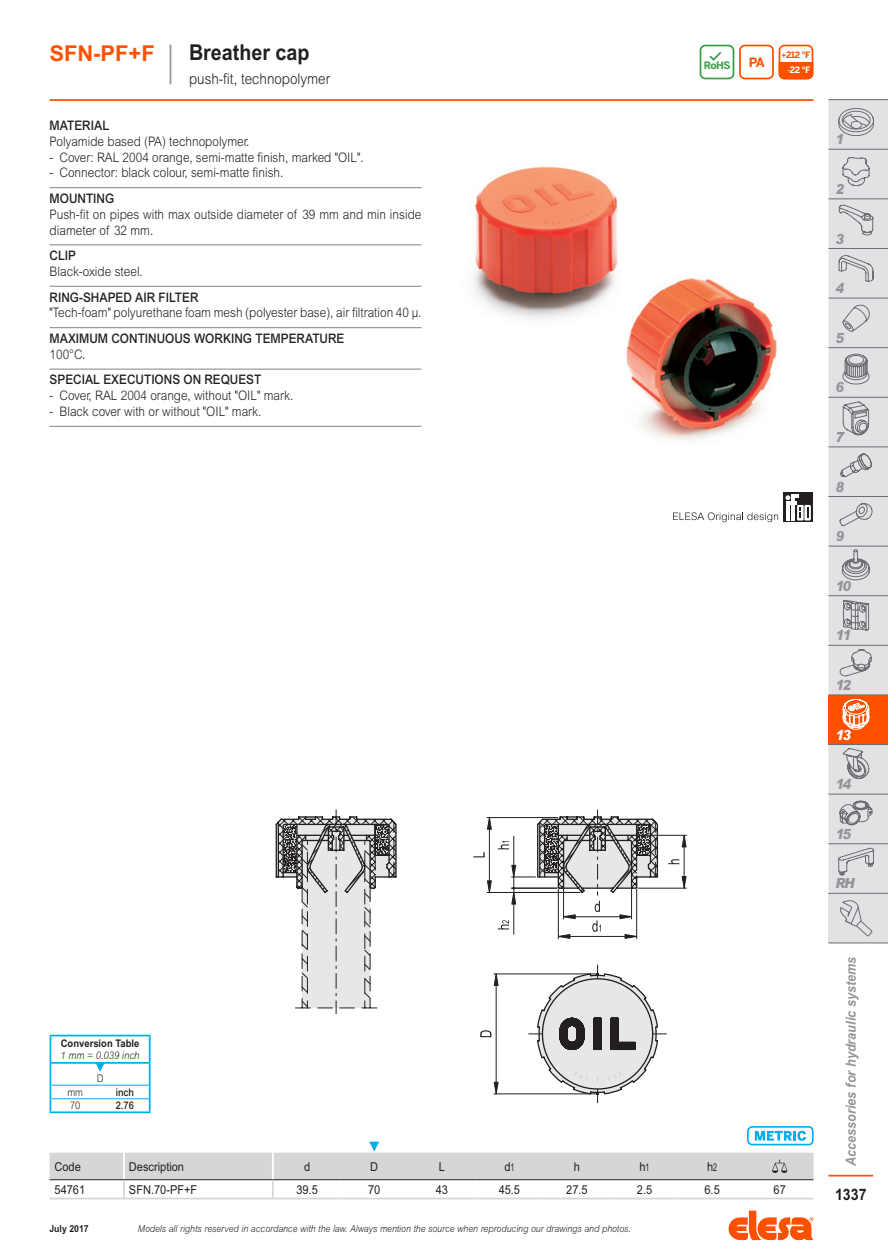
<style>
.page{position:relative;width:888px;height:1260px;background:#fff}
.page>*{position:absolute;margin:0;border:0;box-sizing:border-box;transform-origin:0 0}
.cella_layout{font:700 21.88px "Arial MT Std";color:#231f20;scale:.9 1}
.cella_layout-2{font:700 21.88px "Arial MT Std";color:#ff5000}
.number_page{font:700 15.75px "Arial MT Std";color:#231f20;scale:.9 1}
.cella_layout-3{font:300 14.88px "Arial MT Std";color:#231f20;scale:.9 1}
.t1{font:italic 700 14px "Arial MT Std";color:#939598;scale:.9 1}
.t2{font:italic 900 14px "Arial MT Std";letter-spacing:-.1em;color:#939598;scale:.9 1}
.t3{font:italic 900 14px "Arial MT Std";color:#fff;scale:.9 1}
.cella_layout-4{font:300 13.12px/15.8px "Arial MT Std";color:#231f20;scale:.9 1}
.cella_layout-5{font:500 13.12px/15.8px "Arial MT Std";color:#231f20;scale:.9 1}
.cella_layout-6{font:700 12.78px "Benton Sans";color:#ff5000}
.cella_layout-7{font:12.25px "Arial MT Std";color:#231f20;scale:.9 1}
.conversion_Table{font:700 10.5px "Arial MT Std";color:#231f20;scale:.9 1}
.mm_inch{font:italic 300 10.5px "Arial MT Std";color:#231f20;scale:.9 1}
.colonna_inch{font:500 10.5px "Arial MT Std";color:#231f20;scale:.9 1}
.colonna_mm{font:300 10.5px "Arial MT Std";color:#231f20;scale:.9 1}
.quota_conversion{font:300 10.5px "Arial MT Std";color:#231f20;scale:.9 1}
.cella_layout-8{font:700 10.15px "Benton Sans";color:#399f47}
.t4{font:italic 300 9.62px "Arial MT Std";color:#231f20;scale:.9 1}
.t5{font:700 9.62px "Arial MT Std";color:#231f20;scale:.9 1}
.cella_layout-9{font:700 8.75px/15.6px "Benton Sans";color:#ff5000;text-align:right}
.s1{font-weight:500}
.s2{font-weight:300}
.s3{font-size:7.7px}
.s4{font-size:7.7px;color:#fff}
.s5{color:#fff}
.s6{font-size:10.67px}
</style>
<div class="page">
<svg style="left:828px;top:100px;width:60px;height:793px;background:#e2e3e5"></svg>
<div style="left:828px;top:695px;width:60px;height:50px;background:#ff5000"></div>
<div style="left:828px;top:893px;width:60px;height:50px;background:#e1e2e4"></div>
<hr style="left:828px;top:99px;width:60px;height:1px;background:#6c6d70">
<hr style="left:828px;top:149px;width:60px;height:1px;background:#6c6d70">
<hr style="left:828px;top:198px;width:60px;height:1px;background:#6c6d70">
<hr style="left:828px;top:248px;width:60px;height:1px;background:#6c6d70">
<hr style="left:828px;top:298px;width:60px;height:1px;background:#6c6d70">
<hr style="left:828px;top:347px;width:60px;height:1px;background:#6c6d70">
<hr style="left:828px;top:397px;width:60px;height:1px;background:#6c6d70">
<hr style="left:828px;top:446px;width:60px;height:1px;background:#6c6d70">
<hr style="left:828px;top:496px;width:60px;height:1px;background:#6c6d70">
<hr style="left:828px;top:546px;width:60px;height:1px;background:#6c6d70">
<hr style="left:828px;top:595px;width:60px;height:1px;background:#6c6d70">
<hr style="left:828px;top:645px;width:60px;height:1px;background:#6c6d70">
<hr style="left:828px;top:694px;width:60px;height:1px;background:#6c6d70">
<hr style="left:828px;top:744px;width:60px;height:1px;background:#6c6d70">
<hr style="left:828px;top:794px;width:60px;height:1px;background:#6c6d70">
<hr style="left:828px;top:843px;width:60px;height:1px;background:#6c6d70">
<hr style="left:828px;top:893px;width:60px;height:1px;background:#6c6d70">
<hr style="left:828px;top:943px;width:60px;height:1px;background:#6c6d70">
<svg style="left:838px;top:108px;width:36px;height:28px"></svg>
<svg style="left:838px;top:157px;width:36px;height:719px;background:#d2cac8"></svg>
<svg style="left:839px;top:900px;width:34px;height:36px"></svg>
<hr style="left:50px;top:99px;width:764px;height:2px;background:#ff5000">
<svg style="left:729px;top:1211px;width:85px;height:29px"></svg>
<hr style="left:828px;top:1175px;width:45px;height:2px;background:#ff5000">
<hr style="left:170px;top:45px;width:1px;height:39px;background:#939598">
<svg style="left:700px;top:45px;width:113px;height:34px"></svg>
<hr style="left:50px;top:187px;width:371px;height:1px;background:#808285">
<hr style="left:50px;top:244px;width:371px;height:1px;background:#808285">
<hr style="left:50px;top:286px;width:371px;height:1px;background:#808285">
<hr style="left:50px;top:327px;width:371px;height:1px;background:#808285">
<hr style="left:50px;top:369px;width:371px;height:1px;background:#808285">
<hr style="left:50px;top:426px;width:371px;height:1px;background:#808285">
<img style="left:474px;top:166px;width:304px;height:274px">
<svg style="left:673px;top:512px;width:105px;height:10px"></svg>
<div style="left:783px;top:492px;width:30px;height:30px;background:#231f20"></div>
<svg style="left:785px;top:494px;width:26px;height:27px"></svg>
<svg style="left:282px;top:810px;width:405px;height:293px"></svg>
<svg style="left:50px;top:1126px;width:764px;height:73px"></svg>
<hr style="left:50px;top:1035px;width:50px;height:1px;background:#00aeef">
<hr style="left:100px;top:1035px;width:51px;height:1px;background:#00aeef">
<hr style="left:50px;top:1062px;width:50px;height:2px;background:#00aeef">
<hr style="left:100px;top:1062px;width:51px;height:2px;background:#00aeef">
<hr style="left:149px;top:1036px;width:2px;height:26px;background:#00aeef">
<hr style="left:149px;top:1064px;width:2px;height:21px;background:#00aeef">
<hr style="left:51px;top:1085px;width:49px;height:1px;background:#00aeef">
<hr style="left:100px;top:1085px;width:49px;height:1px;background:#00aeef">
<svg style="left:50px;top:1036px;width:1px;height:75px"></svg>
<hr style="left:51px;top:1098px;width:49px;height:1px;background:#00aeef">
<hr style="left:50px;top:1111px;width:50px;height:2px;background:#00aeef">
<hr style="left:100px;top:1098px;width:49px;height:1px;background:#00aeef">
<svg style="left:149px;top:1085px;width:2px;height:26px"></svg>
<hr style="left:100px;top:1111px;width:51px;height:2px;background:#00aeef">
<svg style="left:95px;top:1063px;width:10px;height:9px"></svg>
<p class="cella_layout-2" style="left:50px;top:40px;width:107px">SFN-PF+F</p>
<p class="cella_layout" style="left:189px;top:40px;width:135px">Breather cap</p>
<p class="cella_layout-3" style="left:189px;top:71px;width:158px">push-fit, technopolymer</p>
<p class="cella_layout-4" style="left:50px;top:118px;width:223px"><span class="s1">MATERIAL<br></span>Polyamide based (PA) technopolymer.</p>
<p class="cella_layout-4" style="left:50px;top:149px;width:350px">- Cover: RAL 2004 orange, semi-matte finish, marked "OIL".</p>
<p class="cella_layout-4" style="left:50px;top:160px;width:261px;line-height:25.7px">- Connector: black colour, semi-matte finish.<br><span class="s1">MOUNTING</span></p>
<p class="cella_layout-4" style="left:50px;top:206px;width:415px">Push-fit on pipes with max outside diameter of 39 mm and min inside diameter of 32 mm.</p>
<p class="cella_layout-4" style="left:50px;top:248px;width:105px"><span class="s1">CLIP<br></span>Black-oxide steel.</p>
<p class="cella_layout-4" style="left:50px;top:289px;width:415px"><span class="s1">RING-SHAPED AIR FILTER<br></span>"Tech-foam" polyurethane foam mesh (polyester base), air filtration 40 µ.</p>
<p class="cella_layout-5" style="left:50px;top:330px;width:329px">MAXIMUM CONTINUOUS WORKING TEMPERATURE<br><span class="s2">100°C.</span></p>
<p class="cella_layout-5" style="left:50px;top:372px;width:237px">SPECIAL EXECUTIONS ON REQUEST</p>
<p class="cella_layout-4" style="left:50px;top:388px;width:272px">- Cover, RAL 2004 orange, without "OIL" mark.</p>
<p class="cella_layout-4" style="left:50px;top:403px;width:237px">- Black cover with or without "OIL" mark.</p>
<p class="cella_layout-8" style="left:704px;top:59px;width:28px">RoHS</p>
<p class="cella_layout-6" style="left:749px;top:55px;width:18px">PA</p>
<p class="cella_layout-9" style="left:782px;top:47px;width:30px"><span class="s3">+</span>212 °F <span class="s4">-</span><span class="s5">22 °F</span></p>
<p class="t2" style="left:835px;top:131px;width:11px">1</p>
<p class="t2" style="left:835px;top:180px;width:11px">2</p>
<p class="t2" style="left:835px;top:230px;width:11px">3</p>
<p class="t2" style="left:835px;top:279px;width:11px">4</p>
<p class="t2" style="left:835px;top:329px;width:11px">5</p>
<p class="t2" style="left:835px;top:379px;width:11px">6</p>
<p class="t2" style="left:835px;top:428px;width:11px">7</p>
<p class="t2" style="left:835px;top:478px;width:11px">8</p>
<p class="t2" style="left:835px;top:527px;width:11px">9</p>
<p class="t2" style="left:835px;top:577px;width:19px">10</p>
<p class="t2" style="left:835px;top:627px;width:19px">11</p>
<p class="t2" style="left:835px;top:676px;width:19px">12</p>
<p class="t3" style="left:835px;top:726px;width:19px">13</p>
<p class="t2" style="left:835px;top:776px;width:19px">14</p>
<p class="t2" style="left:835px;top:825px;width:19px">15</p>
<p class="t2" style="left:835px;top:875px;width:23px">RH</p>
<p class="conversion_Table" style="left:61px;top:1037px;width:89px">Conversion Table</p>
<p class="mm_inch" style="left:61px;top:1050px;width:89px">1 mm = 0.039 inch</p>
<p class="quota_conversion" style="left:97px;top:1073px;width:9px">D</p>
<p class="colonna_mm" style="left:67px;top:1086px;width:19px">mm</p>
<p class="colonna_inch" style="left:116px;top:1086px;width:22px">inch</p>
<p class="colonna_mm" style="left:70px;top:1100px;width:13px">70</p>
<p class="colonna_inch" style="left:116px;top:1100px;width:22px">2.76</p>
<p class="cella_layout-7" style="left:55px;top:1159px;width:31px">Code</p>
<p class="cella_layout-7" style="left:129px;top:1159px;width:63px">Description</p>
<p class="cella_layout-7" style="left:304px;top:1159px;width:8px">d</p>
<p class="cella_layout-7" style="left:370px;top:1159px;width:10px">D</p>
<p class="cella_layout-7" style="left:439px;top:1159px;width:8px">L</p>
<p class="cella_layout-7" style="left:504px;top:1159px;width:13px">d<span class="s6">1</span></p>
<p class="cella_layout-7" style="left:574px;top:1159px;width:8px">h</p>
<p class="cella_layout-7" style="left:639px;top:1159px;width:13px">h<span class="s6">1</span></p>
<p class="cella_layout-7" style="left:707px;top:1159px;width:13px">h<span class="s6">2</span></p>
<p class="cella_layout-7" style="left:55px;top:1182px;width:36px">54761</p>
<p class="cella_layout-7" style="left:129px;top:1182px;width:77px">SFN.70-PF+F</p>
<p class="cella_layout-7" style="left:296px;top:1182px;width:25px">39.5</p>
<p class="cella_layout-7" style="left:368px;top:1182px;width:15px">70</p>
<p class="cella_layout-7" style="left:436px;top:1182px;width:15px">43</p>
<p class="cella_layout-7" style="left:499px;top:1182px;width:25px">45.5</p>
<p class="cella_layout-7" style="left:566px;top:1182px;width:25px">27.5</p>
<p class="cella_layout-7" style="left:637px;top:1182px;width:19px">2.5</p>
<p class="cella_layout-7" style="left:704px;top:1182px;width:19px">6.5</p>
<p class="cella_layout-7" style="left:774px;top:1182px;width:15px">67</p>
<p class="t5" style="left:49px;top:1223px;width:45px">July 2017</p>
<p class="t4" style="left:138px;top:1224px;width:549px">Models all rights reserved in accordance with the law. Always mention the source when reproducing our drawings and photos.</p>
<p class="t1" style="left:843px;top:1166px;width:234px;rotate:-90deg">Accessories for hydraulic systems</p>
<p class="number_page" style="left:835px;top:1186px;width:37px">1337</p>
</div>
